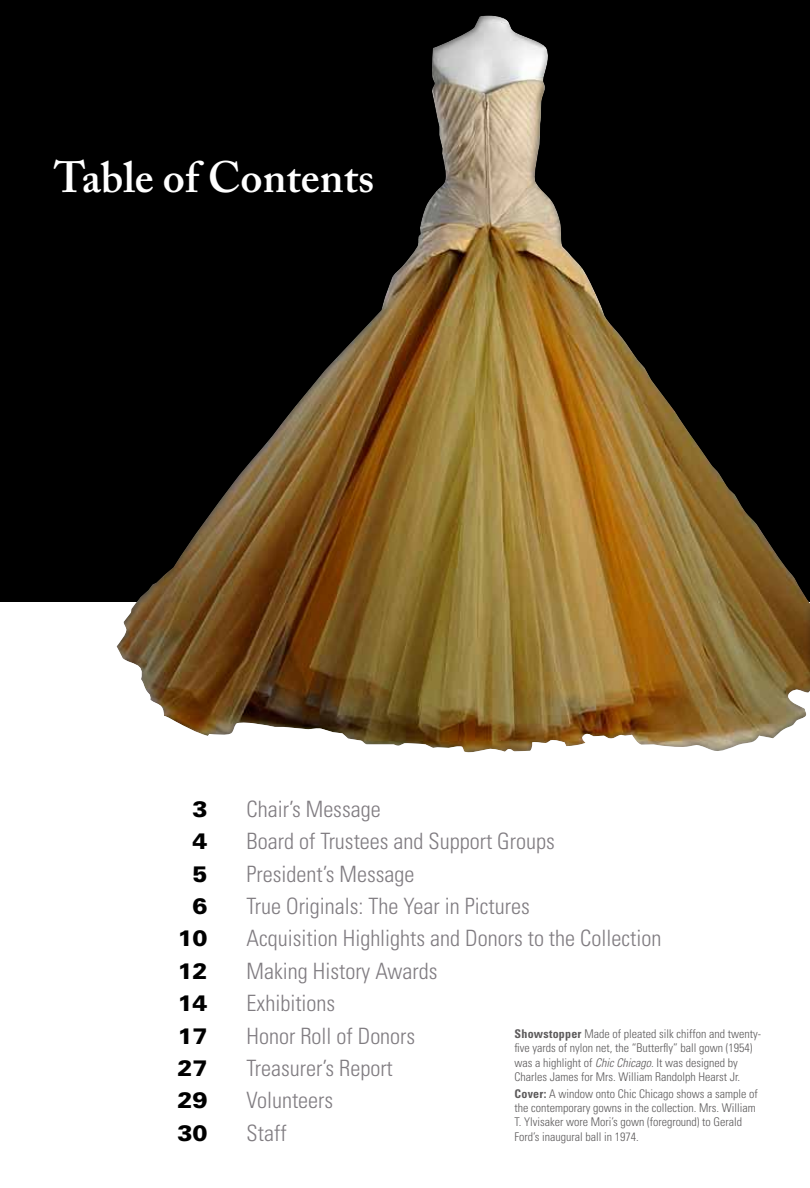
<style>
.page{position:relative;width:810px;height:1188px;background:#fff}
.page>*{position:absolute;margin:0;border:0;box-sizing:border-box;transform-origin:0 0}
.t1{font:600 43.5px "Adobe Caslon";color:#fff}
.t2{font:300 condensed 22.5px "Univers";color:#807c81}
.t3{font:900 22.5px "Univers";color:#000}
.t4{font:300 condensed 12px/14.4px "Univers";color:#5d5b5c}
.s1{font-weight:700}
.s2{font-style:italic}
</style>
<div class="page">
<div style="left:0;top:0;width:810px;height:602px;background:#000"></div>
<div style="left:111px;top:9px;width:699px;height:750px;background:#000;opacity:.5"></div>
<h1 class="t1" style="left:54px;top:151px;width:322px">Table of Contents</h1>
<h2 class="t3" style="left:193px;top:795px;width:17px">3</h2>
<h2 class="t2" style="left:247px;top:795px;width:136px">Chair’s Message</h2>
<h2 class="t3" style="left:193px;top:827px;width:17px">4</h2>
<h2 class="t2" style="left:247px;top:828px;width:310px">Board of Trustees and Support Groups</h2>
<h2 class="t3" style="left:193px;top:860px;width:17px">5</h2>
<h2 class="t2" style="left:247px;top:860px;width:169px">President’s Message</h2>
<h2 class="t3" style="left:193px;top:892px;width:17px">6</h2>
<h2 class="t2" style="left:247px;top:893px;width:285px">True Originals: The Year in Pictures</h2>
<h2 class="t3" style="left:178px;top:924px;width:32px">10</h2>
<h2 class="t2" style="left:247px;top:925px;width:416px">Acquisition Highlights and Donors to the Collection</h2>
<h2 class="t3" style="left:178px;top:957px;width:32px">12</h2>
<h2 class="t2" style="left:247px;top:957px;width:192px">Making History Awards</h2>
<h2 class="t3" style="left:178px;top:989px;width:32px">14</h2>
<h2 class="t2" style="left:247px;top:990px;width:90px">Exhibitions</h2>
<h2 class="t3" style="left:178px;top:1022px;width:32px">17</h2>
<h2 class="t2" style="left:247px;top:1022px;width:170px">Honor Roll of Donors</h2>
<h2 class="t3" style="left:178px;top:1054px;width:32px">27</h2>
<h2 class="t2" style="left:247px;top:1055px;width:148px">Treasurer’s Report</h2>
<h2 class="t3" style="left:178px;top:1086px;width:32px">29</h2>
<h2 class="t2" style="left:247px;top:1087px;width:88px">Volunteers</h2>
<h2 class="t3" style="left:178px;top:1119px;width:32px">30</h2>
<h2 class="t2" style="left:247px;top:1119px;width:42px">Staff</h2>
<p class="t4" style="left:515px;top:1026px;width:248px"><span class="s1">Showstopper</span> Made of pleated silk chiffon and twenty&shy;five yards of nylon net, the “Butterfly” ball gown (1954) was a highlight of <span class="s2">Chic Chicago.</span> It was designed by Charles James for Mrs. William Randolph Hearst Jr.</p>
<p class="t4" style="left:515px;top:1086px;width:245px"><span class="s1">Cover:</span> A window onto Chic Chicago shows a sample of the contemporary gowns in the collection. Mrs. William T. Ylvisaker wore Mori’s gown (foreground) to Gerald Ford’s inaugural ball in 1974.</p>
</div>
